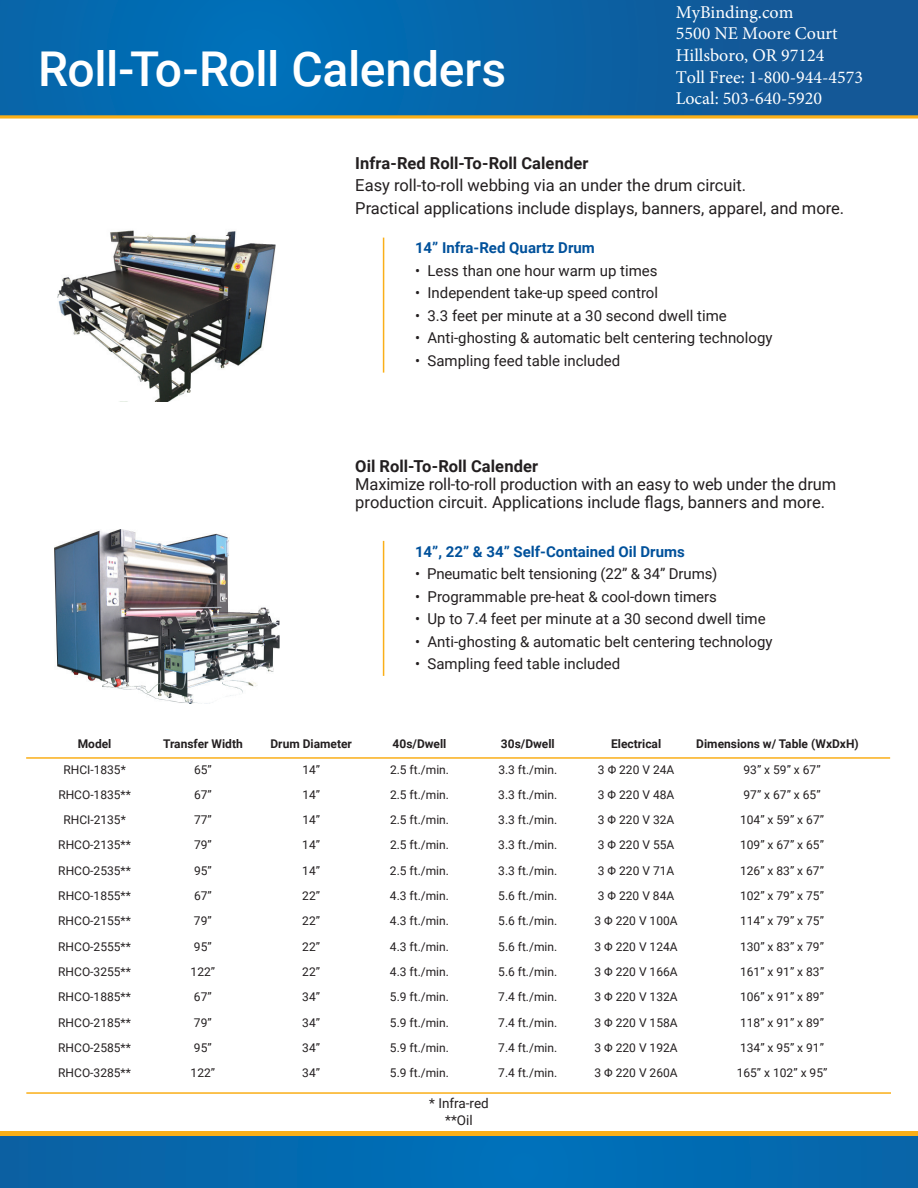
<style>
.page{position:relative;width:918px;height:1188px;background:#fff}
.page>*{position:absolute;margin:0;border:0;box-sizing:border-box;transform-origin:0 0}
.t1{font:500 48px "Roboto";letter-spacing:-.01em;color:#fff}
.t2{font:18px/21.6px "Minion Pro";color:#fff}
.t3{font:16.5px/22.5px "Roboto";color:#231f20}
.t4{font:700 16.5px "Roboto";color:#231f20}
.t5{font:15px "Roboto";color:#231f20}
.t6{font:700 15px "Roboto";color:#01519b}
.t7{font:13.5px/16.2px "Roboto";color:#231f20;text-align:center}
.t8{font:12px "Roboto";color:#231f20}
.t9{font:700 12px "Roboto";color:#231f20}
</style>
<div class="page">
<div style="left:0;top:1134px;width:918px;height:54px;background:#046ab0"></div>
<hr style="left:0;top:1132px;width:918px;height:4px;background:#faaf18">
<hr style="left:383px;top:238px;width:1px;height:135px;background:#faaf18">
<img style="left:58px;top:230px;width:218px;height:171px">
<hr style="left:383px;top:541px;width:1px;height:135px;background:#faaf18">
<img style="left:54px;top:530px;width:225px;height:174px">
<hr style="left:26px;top:1092px;width:865px;height:2px;background:#faaf18">
<hr style="left:26px;top:757px;width:864px;height:2px;background:#faaf18">
<svg style="left:0;top:0;width:917px;height:115px;background:#0864a8"></svg>
<hr style="left:0;top:115px;width:918px;height:3px;background:#faaf18">
<hr style="left:917px;top:0;width:1px;height:117px;background:#145897">
<h1 class="t1" style="left:38px;top:35px;width:470px">Roll-To-Roll Calenders</h1>
<h2 class="t2" style="left:676px;top:1px;width:189px">MyBinding.com<br>5500 NE Moore Court<br>Hillsboro, OR 97124<br>Toll Free: 1-800-944-4573<br>Local: 503-640-5920</h2>
<h3 class="t4" style="left:355px;top:152px;width:235px">Infra-Red Roll-To-Roll Calender</h3>
<h3 class="t3" style="left:355px;top:174px;width:490px">Easy roll-to-roll webbing via an under the drum circuit.<br>Practical applications include displays, banners, apparel, and more.</h3>
<p class="t6" style="left:415px;top:238px;width:181px">14” Infra-Red Quartz Drum</p>
<p class="t5" style="left:415px;top:260px;width:244px">• Less than one hour warm up times</p>
<p class="t5" style="left:415px;top:283px;width:245px">• Independent take-up speed control</p>
<p class="t5" style="left:415px;top:305px;width:313px">• 3.3 feet per minute at a 30 second dwell time</p>
<p class="t5" style="left:415px;top:328px;width:359px">• Anti-ghosting &amp; automatic belt centering technology</p>
<p class="t5" style="left:415px;top:350px;width:207px">• Sampling feed table included</p>
<h3 class="t4" style="left:355px;top:455px;width:184px">Oil Roll-To-Roll Calender</h3>
<h3 class="t3" style="left:355px;top:475px;width:482px;line-height:18px">Maximize roll-to-roll production with an easy to web under the drum production circuit. Applications include flags, banners and more.</h3>
<p class="t6" style="left:415px;top:541px;width:271px">14”, 22” &amp; 34” Self-Contained Oil Drums</p>
<p class="t5" style="left:415px;top:563px;width:304px">• Pneumatic belt tensioning (22” &amp; 34” Drums)</p>
<p class="t5" style="left:415px;top:586px;width:303px">• Programmable pre-heat &amp; cool-down timers</p>
<p class="t5" style="left:415px;top:608px;width:352px">• Up to 7.4 feet per minute at a 30 second dwell time</p>
<p class="t5" style="left:415px;top:631px;width:359px">• Anti-ghosting &amp; automatic belt centering technology</p>
<p class="t5" style="left:415px;top:653px;width:207px">• Sampling feed table included</p>
<p class="t9" style="left:78px;top:736px;width:35px">Model</p>
<p class="t9" style="left:163px;top:736px;width:81px">Transfer Width</p>
<p class="t9" style="left:271px;top:736px;width:83px">Drum Diameter</p>
<p class="t9" style="left:393px;top:736px;width:55px">40s/Dwell</p>
<p class="t9" style="left:501px;top:736px;width:55px">30s/Dwell</p>
<p class="t9" style="left:611px;top:736px;width:52px">Electrical</p>
<p class="t9" style="left:696px;top:736px;width:164px">Dimensions w/ Table (WxDxH)</p>
<p class="t8" style="left:63px;top:761px;width:64px">RHCI-1835*</p>
<p class="t8" style="left:194px;top:761px;width:19px">65”</p>
<p class="t8" style="left:302px;top:761px;width:19px">14”</p>
<p class="t8" style="left:390px;top:761px;width:61px">2.5 ft./min.</p>
<p class="t8" style="left:498px;top:761px;width:61px">3.3 ft./min.</p>
<p class="t8" style="left:598px;top:761px;width:78px">3 Φ 220 V 24A</p>
<p class="t8" style="left:744px;top:761px;width:79px">93” x 59” x 67”</p>
<p class="t8" style="left:58px;top:786px;width:74px">RHCO-1835**</p>
<p class="t8" style="left:194px;top:786px;width:19px">67”</p>
<p class="t8" style="left:302px;top:786px;width:19px">14”</p>
<p class="t8" style="left:390px;top:786px;width:61px">2.5 ft./min.</p>
<p class="t8" style="left:498px;top:786px;width:61px">3.3 ft./min.</p>
<p class="t8" style="left:598px;top:786px;width:78px">3 Φ 220 V 48A</p>
<p class="t8" style="left:744px;top:786px;width:79px">97” x 67” x 65”</p>
<p class="t8" style="left:63px;top:811px;width:64px">RHCI-2135*</p>
<p class="t8" style="left:194px;top:811px;width:19px">77”</p>
<p class="t8" style="left:302px;top:811px;width:19px">14”</p>
<p class="t8" style="left:390px;top:811px;width:61px">2.5 ft./min.</p>
<p class="t8" style="left:498px;top:811px;width:61px">3.3 ft./min.</p>
<p class="t8" style="left:598px;top:811px;width:78px">3 Φ 220 V 32A</p>
<p class="t8" style="left:740px;top:811px;width:85px">104” x 59” x 67”</p>
<p class="t8" style="left:58px;top:837px;width:74px">RHCO-2135**</p>
<p class="t8" style="left:194px;top:837px;width:19px">79”</p>
<p class="t8" style="left:302px;top:837px;width:19px">14”</p>
<p class="t8" style="left:390px;top:837px;width:61px">2.5 ft./min.</p>
<p class="t8" style="left:498px;top:837px;width:61px">3.3 ft./min.</p>
<p class="t8" style="left:598px;top:837px;width:78px">3 Φ 220 V 55A</p>
<p class="t8" style="left:740px;top:837px;width:85px">109” x 67” x 65”</p>
<p class="t8" style="left:58px;top:862px;width:74px">RHCO-2535**</p>
<p class="t8" style="left:194px;top:862px;width:19px">95”</p>
<p class="t8" style="left:302px;top:862px;width:19px">14”</p>
<p class="t8" style="left:390px;top:862px;width:61px">2.5 ft./min.</p>
<p class="t8" style="left:498px;top:862px;width:61px">3.3 ft./min.</p>
<p class="t8" style="left:598px;top:862px;width:78px">3 Φ 220 V 71A</p>
<p class="t8" style="left:740px;top:862px;width:85px">126” x 83” x 67”</p>
<p class="t8" style="left:58px;top:887px;width:74px">RHCO-1855**</p>
<p class="t8" style="left:194px;top:887px;width:19px">67”</p>
<p class="t8" style="left:302px;top:887px;width:19px">22”</p>
<p class="t8" style="left:390px;top:887px;width:61px">4.3 ft./min.</p>
<p class="t8" style="left:498px;top:887px;width:61px">5.6 ft./min.</p>
<p class="t8" style="left:598px;top:887px;width:78px">3 Φ 220 V 84A</p>
<p class="t8" style="left:740px;top:887px;width:85px">102” x 79” x 75”</p>
<p class="t8" style="left:58px;top:913px;width:74px">RHCO-2155**</p>
<p class="t8" style="left:194px;top:913px;width:19px">79”</p>
<p class="t8" style="left:302px;top:913px;width:19px">22”</p>
<p class="t8" style="left:390px;top:913px;width:61px">4.3 ft./min.</p>
<p class="t8" style="left:498px;top:913px;width:61px">5.6 ft./min.</p>
<p class="t8" style="left:595px;top:913px;width:85px">3 Φ 220 V 100A</p>
<p class="t8" style="left:740px;top:913px;width:85px">114” x 79” x 75”</p>
<p class="t8" style="left:58px;top:938px;width:74px">RHCO-2555**</p>
<p class="t8" style="left:194px;top:938px;width:19px">95”</p>
<p class="t8" style="left:302px;top:938px;width:19px">22”</p>
<p class="t8" style="left:390px;top:938px;width:61px">4.3 ft./min.</p>
<p class="t8" style="left:498px;top:938px;width:61px">5.6 ft./min.</p>
<p class="t8" style="left:595px;top:938px;width:85px">3 Φ 220 V 124A</p>
<p class="t8" style="left:740px;top:938px;width:85px">130” x 83” x 79”</p>
<p class="t8" style="left:58px;top:963px;width:74px">RHCO-3255**</p>
<p class="t8" style="left:191px;top:963px;width:26px">122”</p>
<p class="t8" style="left:302px;top:963px;width:19px">22”</p>
<p class="t8" style="left:390px;top:963px;width:61px">4.3 ft./min.</p>
<p class="t8" style="left:498px;top:963px;width:61px">5.6 ft./min.</p>
<p class="t8" style="left:595px;top:963px;width:85px">3 Φ 220 V 166A</p>
<p class="t8" style="left:740px;top:963px;width:85px">161” x 91” x 83”</p>
<p class="t8" style="left:58px;top:989px;width:74px">RHCO-1885**</p>
<p class="t8" style="left:194px;top:989px;width:19px">67”</p>
<p class="t8" style="left:302px;top:989px;width:19px">34”</p>
<p class="t8" style="left:390px;top:989px;width:61px">5.9 ft./min.</p>
<p class="t8" style="left:498px;top:989px;width:61px">7.4 ft./min.</p>
<p class="t8" style="left:595px;top:989px;width:85px">3 Φ 220 V 132A</p>
<p class="t8" style="left:740px;top:989px;width:85px">106” x 91” x 89”</p>
<p class="t8" style="left:58px;top:1014px;width:74px">RHCO-2185**</p>
<p class="t8" style="left:194px;top:1014px;width:19px">79”</p>
<p class="t8" style="left:302px;top:1014px;width:19px">34”</p>
<p class="t8" style="left:390px;top:1014px;width:61px">5.9 ft./min.</p>
<p class="t8" style="left:498px;top:1014px;width:61px">7.4 ft./min.</p>
<p class="t8" style="left:595px;top:1014px;width:85px">3 Φ 220 V 158A</p>
<p class="t8" style="left:740px;top:1014px;width:85px">118” x 91” x 89”</p>
<p class="t8" style="left:58px;top:1039px;width:74px">RHCO-2585**</p>
<p class="t8" style="left:194px;top:1039px;width:19px">95”</p>
<p class="t8" style="left:302px;top:1039px;width:19px">34”</p>
<p class="t8" style="left:390px;top:1039px;width:61px">5.9 ft./min.</p>
<p class="t8" style="left:498px;top:1039px;width:61px">7.4 ft./min.</p>
<p class="t8" style="left:595px;top:1039px;width:85px">3 Φ 220 V 192A</p>
<p class="t8" style="left:740px;top:1039px;width:85px">134” x 95” x 91”</p>
<p class="t8" style="left:58px;top:1065px;width:74px">RHCO-3285**</p>
<p class="t8" style="left:191px;top:1065px;width:26px">122”</p>
<p class="t8" style="left:302px;top:1065px;width:19px">34”</p>
<p class="t8" style="left:390px;top:1065px;width:61px">5.9 ft./min.</p>
<p class="t8" style="left:498px;top:1065px;width:61px">7.4 ft./min.</p>
<p class="t8" style="left:595px;top:1065px;width:85px">3 Φ 220 V 260A</p>
<p class="t8" style="left:737px;top:1065px;width:92px">165” x 102” x 95”</p>
<p class="t7" style="left:429px;top:1095px;width:61px">* Infra-red **Oil</p>
</div>
